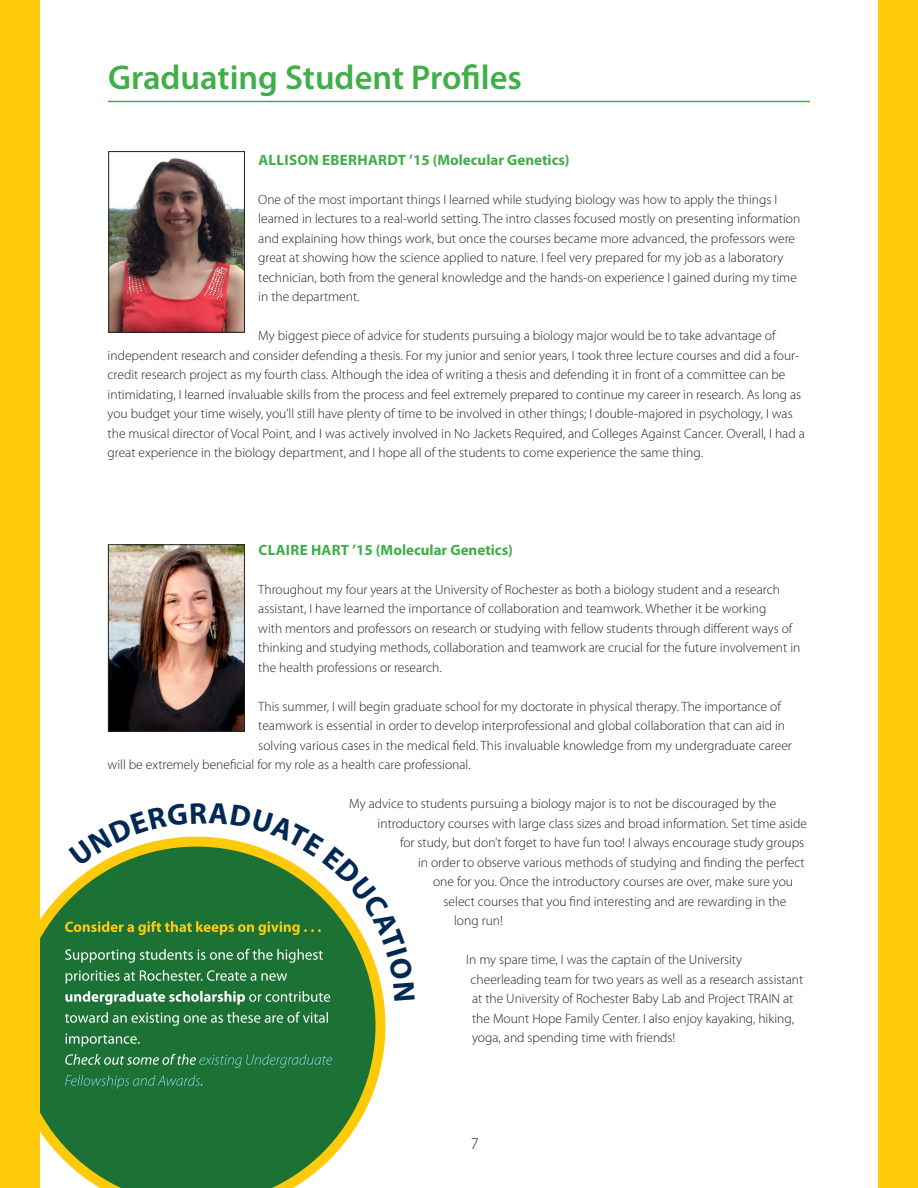
<style>
.page{position:relative;width:918px;height:1188px;background:#fff}
.page>*{position:absolute;margin:0;border:0;box-sizing:border-box;transform-origin:0 0}
.t1{font:600 34.5px "Myriad Pro";color:#40ae49}
.t2{font:300 16.5px "Myriad Pro";color:#231f20}
.t3{font:700 15px "Myriad Pro";color:#40ae49}
.t4{font:300 13.5px/19.5px "Myriad Pro";color:#231f20}
</style>
<div class="page">
<svg style="left:40px;top:890px;width:345px;height:298px;background:#438748"></svg>
<svg style="left:65px;top:1075px;width:137px;height:14px;background:#2b7f4d"></svg>
<svg style="left:65px;top:1054px;width:267px;height:14px;background:#398554"></svg>
<svg style="left:66px;top:1034px;width:74px;height:13px"></svg>
<svg style="left:65px;top:1012px;width:263px;height:14px;background:#488d5c"></svg>
<div style="left:0;top:0;width:40px;height:1188px;background:#feca0a"></div>
<div style="left:878px;top:0;width:40px;height:1188px;background:#feca0a"></div>
<img style="left:110px;top:158px;width:133px;height:173px">
<div style="left:108px;top:151px;width:137px;height:182px;border:1px solid #231f20"></div>
<img style="left:110px;top:546px;width:133px;height:184px">
<div style="left:108px;top:544px;width:137px;height:188px;border:1px solid #231f20"></div>
<hr style="left:108px;top:101px;width:702px;height:1px;background:#40ae49">
<svg style="left:65px;top:836px;width:320px;height:169px"></svg>
<p class="t1" style="left:108px;top:55px;width:415px">Graduating Student Profiles</p>
<p class="t3" style="left:258px;top:150px;width:313px">ALLISON EBERHARDT ’15 (Molecular Genetics)</p>
<p class="t4" style="left:258px;top:190px;width:543px">One of the most important things I learned while studying biology was how to apply the things I learned in lectures to a real-world setting. The intro classes focused mostly on presenting information and explaining how things work, but once the courses became more advanced, the professors were great at showing how the science applied to nature. I feel very prepared for my job as a laboratory technician, both from the general knowledge and the hands-on experience I gained during my time in the department.</p>
<p class="t4" style="left:108px;top:326px;width:699px;text-indent:151px">My biggest piece of advice for students pursuing a biology major would be to take advantage of independent research and consider defending a thesis. For my junior and senior years, I took three lecture courses and did a four&shy;credit research project as my fourth class. Although the idea of writing a thesis and defending it in front of a committee can be intimidating, I learned invaluable skills from the process and feel extremely prepared to continue my career in research. As long as you budget your time wisely, you’ll still have plenty of time to be involved in other things; I double-majored in psychology, I was the musical director of Vocal Point, and I was actively involved in No Jackets Required, and Colleges Against Cancer. Overall, I had a great experience in the biology department, and I hope all of the students to come experience the same thing.</p>
<p class="t3" style="left:258px;top:540px;width:256px">CLAIRE HART ’15 (Molecular Genetics)</p>
<p class="t4" style="left:258px;top:580px;width:544px">Throughout my four years at the University of Rochester as both a biology student and a research assistant, I have learned the importance of collaboration and teamwork. Whether it be working<br>with mentors and professors on research or studying with fellow students through different ways of thinking and studying methods, collaboration and teamwork are crucial for the future involvement in the health professions or research.</p>
<p class="t4" style="left:258px;top:697px;width:524px">This summer, I will begin graduate school for my doctorate in physical therapy. The importance of</p>
<p class="t4" style="left:258px;top:716px;width:528px">teamwork is essential in order to develop interprofessional and global collaboration that can aid in</p>
<p class="t4" style="left:258px;top:736px;width:535px">solving various cases in the medical field. This invaluable knowledge from my undergraduate career</p>
<p class="t4" style="left:108px;top:755px;width:365px">will be extremely beneficial for my role as a health care professional.</p>
<p class="t4" style="left:349px;top:794px;width:429px">My advice to students pursuing a biology major is to not be discouraged by the</p>
<p class="t4" style="left:378px;top:814px;width:431px">introductory courses with large class sizes and broad information. Set time aside</p>
<p class="t4" style="left:400px;top:833px;width:406px">for study, but don’t forget to have fun too! I always encourage study groups</p>
<p class="t4" style="left:418px;top:853px;width:388px">in order to observe various methods of studying and finding the perfect</p>
<p class="t4" style="left:433px;top:872px;width:361px">one for you. Once the introductory courses are over, make sure you</p>
<p class="t4" style="left:444px;top:892px;width:344px">select courses that you find interesting and are rewarding in the</p>
<p class="t4" style="left:454px;top:911px;width:50px">long run!</p>
<p class="t4" style="left:471px;top:950px;width:334px;text-indent:-4px">In my spare time, I was the captain of the University cheerleading team for two years as well as a research assistant at the University of Rochester Baby Lab and Project TRAIN at the Mount Hope Family Center. I also enjoy kayaking, hiking, yoga, and spending time with friends!</p>
<p class="t2" style="left:471px;top:1134px;width:10px">7</p>
</div>
